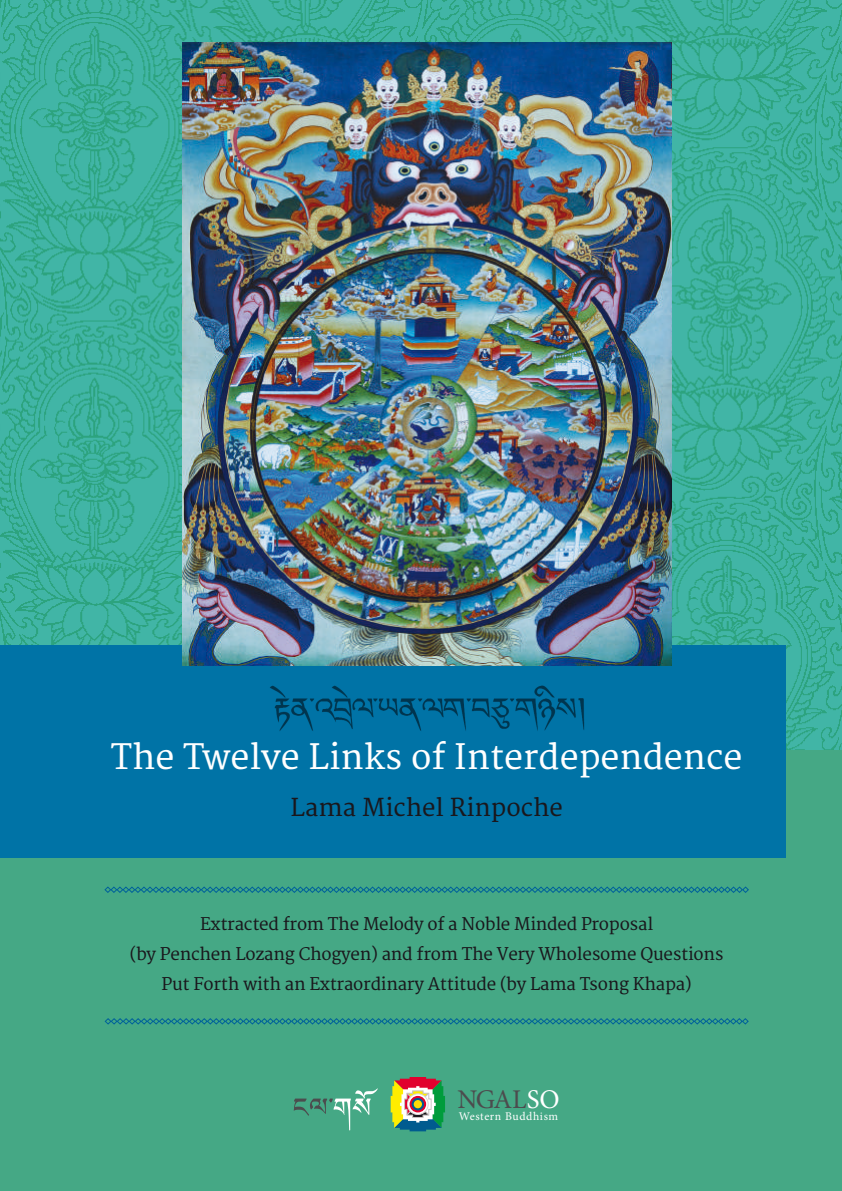
<style>
.page{position:relative;width:842px;height:1191px;background:#45a885}
.page>*{position:absolute;margin:0;border:0;box-sizing:border-box;transform-origin:0 0}
.t1{font:34px "Merriweather";color:#fff}
.t2{font:27px "Minion Pro";color:#4c4c4e}
.t3{font:24px "Merriweather";color:#1a171c}
.t4{font:17px/30px "Merriweather";letter-spacing:-.015em;color:#1a171c;text-align:center}
.t5{font:11.8px "Minion Pro";letter-spacing:.05em;color:#fff}
.s1{color:#fff}
</style>
<div class="page">
<svg style="left:294px;top:1088px;width:84px;height:42px"></svg>
<svg style="left:391px;top:1077px;width:54px;height:54px;background:#8f986d"></svg>
<svg style="left:407px;top:1093px;width:21px;height:21px"></svg>
<div style="left:407px;top:1093px;width:21px;height:21px;border:1px solid #dad5d6;border-radius:50%"></div>
<svg style="left:410px;top:1096px;width:16px;height:16px"></svg>
<svg style="left:412px;top:1098px;width:12px;height:12px"></svg>
<div style="left:414px;top:1100px;width:8px;height:8px;background:#fedb04;border-radius:50%"></div>
<img style="left:0;top:0;width:842px;height:749px">
<div style="left:0;top:645px;width:786px;height:212px;background:#0073a6"></div>
<img style="left:182px;top:43px;width:489px;height:622px">
<svg style="left:104px;top:886px;width:645px;height:7px"></svg>
<svg style="left:105px;top:1018px;width:644px;height:6px"></svg>
<img style="left:270px;top:685px;width:315px;height:46px">
<h1 class="t1" style="left:111px;top:737px;width:633px">The Twelve Links of Interdependence</h1>
<h3 class="t3" style="left:290px;top:793px;width:274px">Lama Michel Rinpoche</h3>
<p class="t4" style="left:130px;top:909px;width:595px">Extracted from The Melody of a Noble Minded Proposal<br>(by Penchen Lozang Chogyen) and from The Very Wholesome Questions<br>Put Forth with an Extraordinary Attitude (by Lama Tsong Khapa)</p>
<h2 class="t2" style="left:457px;top:1081px;width:104px">NGAL<span class="s1">SO</span></h2>
<p class="t5" style="left:459px;top:1108px;width:101px">Western Buddhism</p>
</div>
